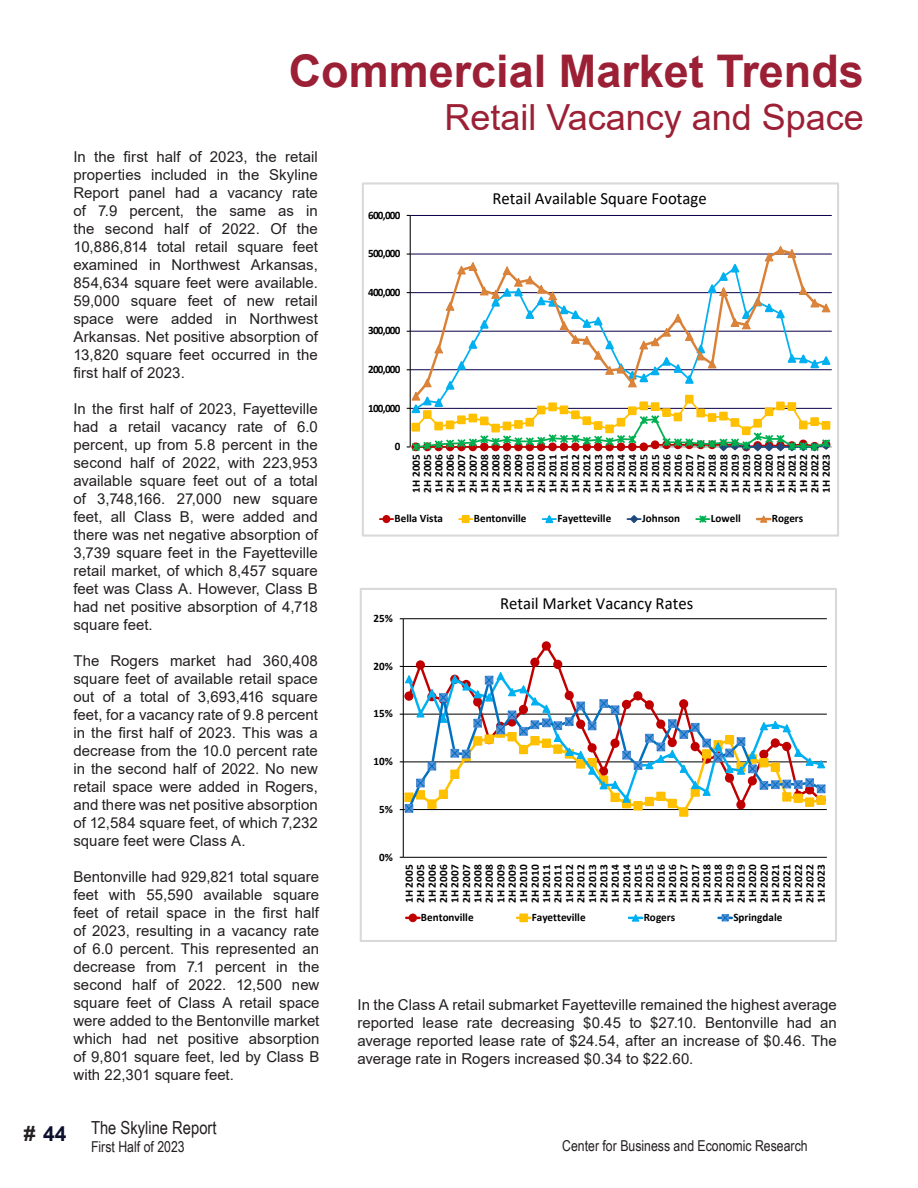
<style>
.page{position:relative;width:918px;height:1188px;background:#fff}
.page>*{position:absolute;margin:0;border:0;box-sizing:border-box;transform-origin:0 0}
.t1{font:700 45px "Arial";color:#9c2035}
.t2{font:36px "Arial";color:#9c2035}
.t3{font:700 21px "Arial";color:#0c102e}
.t4{font:18px "Arial Narrow";color:#231f20}
.t5{font:17.1px "Calibri";color:#000}
.Arial_body{font:15px/18px "Arial";color:#231f20;text-align:justify}
.t6{font:15px "Arial Narrow";color:#231f20}
.t7{font:700 11.4px "Calibri";color:#000}
.t8{font:700 11.1px/11.4px "Calibri";letter-spacing:.005em;color:#000;text-align:justify}
.s1{color:#231f20}
</style>
<div class="page">
<hr style="left:410px;top:215px;width:422px;height:1px;background:#0c014b">
<hr style="left:410px;top:215px;width:1px;height:232px;background:#000">
<svg style="left:407px;top:246px;width:425px;height:206px"></svg>
<div style="left:383px;top:516px;width:7px;height:6px;background:#c00000;border-radius:50%"></div>
<div style="left:382px;top:515px;width:8px;height:8px;border:2px solid #c00000;border-radius:50%"></div>
<svg style="left:459px;top:516px;width:13px;height:6px"></svg>
<div style="left:462px;top:515px;width:8px;height:8px;border:2px solid #ffc000"></div>
<svg style="left:543px;top:515px;width:13px;height:9px"></svg>
<svg style="left:627px;top:515px;width:14px;height:8px"></svg>
<svg style="left:696px;top:515px;width:13px;height:8px"></svg>
<svg style="left:757px;top:515px;width:13px;height:8px"></svg>
<div style="left:362px;top:182px;width:477px;height:355px;border:2px solid #d9d9d9"></div>
<hr style="left:403px;top:618px;width:424px;height:1px;background:#000">
<hr style="left:403px;top:619px;width:1px;height:238px;background:#000">
<hr style="left:403px;top:857px;width:424px;height:1px;background:#000">
<div style="left:417px;top:661px;width:7px;height:7px;background:#c00000;border-radius:50%"></div>
<div style="left:416px;top:660px;width:9px;height:10px;border:2px solid #c00000;border-radius:50%"></div>
<div style="left:531px;top:659px;width:7px;height:7px;background:#c00000;border-radius:50%"></div>
<div style="left:530px;top:658px;width:9px;height:9px;border:2px solid #c00000;border-radius:50%"></div>
<div style="left:543px;top:642px;width:7px;height:7px;background:#c00000;border-radius:50%"></div>
<div style="left:542px;top:641px;width:9px;height:10px;border:2px solid #c00000;border-radius:50%"></div>
<div style="left:554px;top:661px;width:7px;height:7px;background:#c00000;border-radius:50%"></div>
<div style="left:553px;top:660px;width:9px;height:9px;border:2px solid #c00000;border-radius:50%"></div>
<svg style="left:400px;top:666px;width:427px;height:153px"></svg>
<svg style="left:406px;top:915px;width:14px;height:6px"></svg>
<div style="left:409px;top:914px;width:8px;height:8px;border:2px solid #c00000;border-radius:50%"></div>
<svg style="left:517px;top:913px;width:13px;height:10px"></svg>
<svg style="left:629px;top:914px;width:13px;height:8px"></svg>
<svg style="left:719px;top:914px;width:13px;height:8px"></svg>
<div style="left:360px;top:588px;width:477px;height:354px;border:2px solid #d9d9d9"></div>
<p class="t1" style="left:289px;top:39px;width:577px">Commercial Market Trends</p>
<p class="t2" style="left:444px;top:93px;width:421px">Retail Vacancy and Space</p>
<p class="Arial_body" style="left:73px;top:148px;width:246px">In the first half of 2023, the retail properties included in the Skyline Report panel had a vacancy rate of 7.9 percent, the same as in the second half of 2022. Of the 10,886,814 total retail square feet examined in Northwest Arkansas, 854,634 square feet were available.<br>59,000 square feet of new retail space were added in Northwest Arkansas. Net positive absorption of 13,820 square feet occurred in the first half of 2023.</p>
<p class="Arial_body" style="left:73px;top:400px;width:246px">In the first half of 2023, Fayetteville had a retail vacancy rate of 6.0 percent, up from 5.8 percent in the second half of 2022, with 223,953 available square feet out of a total of 3,748,166. 27,000 new square feet, all Class B, were added and there was net negative absorption of 3,739 square feet in the Fayetteville retail market, of which 8,457 square feet was Class A. However, Class B had net positive absorption of 4,718 square feet.</p>
<p class="Arial_body" style="left:73px;top:652px;width:246px">The Rogers market had 360,408 square feet of available retail space out of a total of 3,693,416 square feet, for a vacancy rate of 9.8 percent in the first half of 2023. This was a decrease from the 10.0 percent rate in the second half of 2022. No new retail space were added in Rogers, and there was net positive absorption of 12,584 square feet, of which 7,232 square feet were Class A.</p>
<p class="Arial_body" style="left:73px;top:868px;width:248px">Bentonville had 929,821 total square feet with 55,590 available square feet of retail space in the first half of 2023, resulting in a vacancy rate of 6.0 percent. This represented an decrease from 7.1 percent in the second half of 2022. 12,500 new square feet of Class A retail space were added to the Bentonville market which had net positive absorption of 9,801 square feet, led by Class B with 22,301 square feet.</p>
<p class="t5" style="left:492px;top:186px;width:216px">Retail Available Square Footage</p>
<p class="t7" style="left:368px;top:207px;width:34px">600,000</p>
<p class="t7" style="left:368px;top:245px;width:34px">500,000</p>
<p class="t7" style="left:368px;top:284px;width:34px">400,000</p>
<p class="t7" style="left:368px;top:323px;width:34px">300,000</p>
<p class="t7" style="left:368px;top:361px;width:34px">200,000</p>
<p class="t7" style="left:368px;top:400px;width:34px">100,000</p>
<p class="t7" style="left:395px;top:438px;width:7px">0</p>
<p class="t8" style="left:410px;top:493px;width:40px;rotate:-90deg">1H 2005<br>2H 2005<br>1H 2006<br>2H 2006<br>1H 2007<br>2H 2007<br>1H 2008<br>2H 2008<br>1H 2009<br>2H 2009<br>1H 2010<br>2H 2010<br>1H 2011<br>2H 2011<br>1H 2012<br>2H 2012<br>1H 2013<br>2H 2013<br>1H 2014<br>2H 2014<br>1H 2015<br>2H 2015<br>1H 2016<br>2H 2016<br>1H 2017<br>2H 2017<br>1H 2018<br>2H 2018<br>1H 2019<br>2H 2019<br>1H 2020<br>2H 2020<br>1H 2021<br>2H 2021<br>1H 2022<br>2H 2022<br>1H 2023</p>
<p class="t7" style="left:395px;top:511px;width:50px">Bella Vista</p>
<p class="t7" style="left:474px;top:511px;width:54px">Bentonville</p>
<p class="t7" style="left:557px;top:511px;width:55px">Fayetteville</p>
<p class="t7" style="left:642px;top:511px;width:40px">Johnson</p>
<p class="t7" style="left:711px;top:511px;width:32px">Lowell</p>
<p class="t7" style="left:772px;top:511px;width:33px">Rogers</p>
<p class="t5" style="left:500px;top:591px;width:195px">Retail Market Vacancy Rates</p>
<p class="t7" style="left:374px;top:610px;width:21px">25%</p>
<p class="t7" style="left:374px;top:658px;width:21px">20%</p>
<p class="t7" style="left:374px;top:706px;width:21px">15%</p>
<p class="t7" style="left:374px;top:753px;width:21px">10%</p>
<p class="t7" style="left:379px;top:801px;width:15px">5%</p>
<p class="t7" style="left:379px;top:849px;width:15px">0%</p>
<p class="t8" style="left:403px;top:903px;width:40px;rotate:-90deg">1H 2005<br>2H 2005<br>1H 2006<br>2H 2006<br>1H 2007<br>2H 2007<br>1H 2008<br>2H 2008<br>1H 2009<br>2H 2009<br>1H 2010<br>2H 2010<br>1H 2011<br>2H 2011<br>1H 2012<br>2H 2012<br>1H 2013<br>2H 2013<br>1H 2014<br>2H 2014<br>1H 2015<br>2H 2015<br>1H 2016<br>2H 2016<br>1H 2017<br>2H 2017<br>1H 2018<br>2H 2018<br>1H 2019<br>2H 2019<br>1H 2020<br>2H 2020<br>1H 2021<br>2H 2021<br>1H 2022<br>2H 2022<br>1H 2023</p>
<p class="t7" style="left:421px;top:909px;width:54px">Bentonville</p>
<p class="t7" style="left:532px;top:909px;width:55px">Fayetteville</p>
<p class="t7" style="left:644px;top:909px;width:33px">Rogers</p>
<p class="t7" style="left:733px;top:909px;width:51px">Springdale</p>
<p class="Arial_body" style="left:357px;top:995px;width:481px">In the Class A retail submarket Fayetteville remained the highest average reported lease rate decreasing $0.45 to $27.10. Bentonville had an average reported lease rate of $24.54, after an increase of $0.46. The average rate in Rogers increased $0.34 to $22.60.</p>
<h3 class="t3" style="left:24px;top:1118px;width:44px"><span class="s1">#</span> 44</h3>
<p class="t4" style="left:91px;top:1115px;width:127px">The Skyline Report</p>
<p class="t6" style="left:91px;top:1136px;width:95px">First Half of 2023</p>
<p class="t6" style="left:562px;top:1135px;width:247px">Center for Business and Economic Research</p>
</div>
